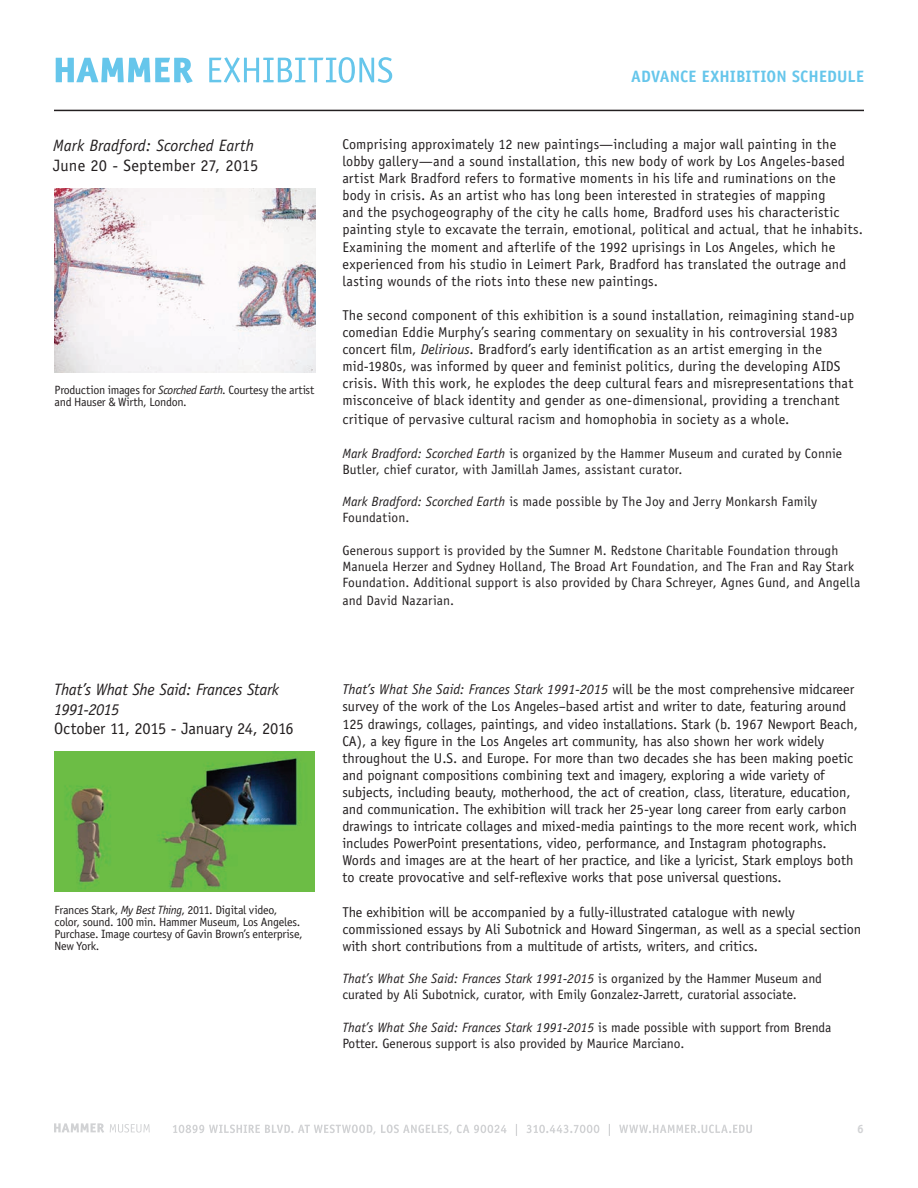
<style>
.page{position:relative;width:918px;height:1188px;background:#fff}
.page>*{position:absolute;margin:0;border:0;box-sizing:border-box;transform-origin:0 0}
.t1{font:italic 16.5px/19.8px "Officina Sans";letter-spacing:-.01em;color:#231f20}
.t2{font:16.5px "Officina Sans";letter-spacing:-.005em;color:#231f20}
.t3{font:700 16.5px "Officina Sans";letter-spacing:.01em;color:#66c6eb}
.t4{font:14.25px/17.1px "Officina Sans";color:#231f20}
.t5{font:13.5px/16.2px "Officina Sans";letter-spacing:.005em;color:#231f20}
.t6{font:12px/12px "Officina Sans";letter-spacing:-.025em;color:#231f20}
.t7{font:700 12px "Officina Sans";color:#d1d2d4}
.s1{font-style:italic}
</style>
<div class="page">
<svg style="left:54px;top:1123px;width:96px;height:10px"></svg>
<svg style="left:173px;top:1124px;width:579px;height:12px"></svg>
<hr style="left:54px;top:110px;width:810px;height:1px;background:#231f20">
<svg style="left:56px;top:57px;width:336px;height:26px"></svg>
<img style="left:55px;top:188px;width:261px;height:184px">
<img style="left:55px;top:751px;width:260px;height:141px">
<p class="t1" style="left:53px;top:136px;width:202px">Mark Bradford: Scorched Earth</p>
<p class="t2" style="left:53px;top:156px;width:207px">June 20 - September 27, 2015</p>
<p class="t6" style="left:55px;top:384px;width:261px">Production images for <span class="s1">Scorched Earth</span>. Courtesy the artist and Hauser &amp; Wirth, London.</p>
<p class="t3" style="left:631px;top:66px;width:234px">ADVANCE EXHIBITION SCHEDULE</p>
<p class="t4" style="left:342px;top:136px;width:522px">Comprising approximately 12 new paintings—including a major wall painting in the lobby gallery—and a sound installation, this new body of work by Los Angeles-based artist Mark Bradford refers to formative moments in his life and ruminations on the body in crisis. As an artist who has long been interested in strategies of mapping<br>and the psychogeography of the city he calls home, Bradford uses his characteristic painting style to excavate the terrain, emotional, political and actual, that he inhabits.<br>Examining the moment and afterlife of the 1992 uprisings in Los Angeles, which he experienced from his studio in Leimert Park, Bradford has translated the outrage and lasting wounds of the riots into these new paintings.</p>
<p class="t4" style="left:342px;top:307px;width:513px">The second component of this exhibition is a sound installation, reimagining stand-up comedian Eddie Murphy’s searing commentary on sexuality in his controversial 1983 concert film, <span class="s1">Delirious</span>. Bradford’s early identification as an artist emerging in the mid-1980s, was informed by queer and feminist politics, during the developing AIDS crisis. With this work, he explodes the deep cultural fears and misrepresentations that misconceive of black identity and gender as one-dimensional, providing a trenchant</p>
<p class="t4" style="left:342px;top:411px;width:449px">critique of pervasive cultural racism and homophobia in society as a whole.</p>
<p class="t5" style="left:342px;top:445px;width:501px"><span class="s1">Mark Bradford: Scorched Earth</span> is organized by the Hammer Museum and curated by Connie<br>Butler, chief curator, with Jamillah James, assistant curator.</p>
<p class="t5" style="left:342px;top:494px;width:476px"><span class="s1">Mark Bradford: Scorched Earth</span> is made possible by The Joy and Jerry Monkarsh Family<br>Foundation.</p>
<p class="t5" style="left:342px;top:542px;width:519px">Generous support is provided by the Sumner M. Redstone Charitable Foundation through<br>Manuela Herzer and Sydney Holland, The Broad Art Foundation, and The Fran and Ray Stark<br>Foundation. Additional support is also provided by Chara Schreyer, Agnes Gund, and Angella</p>
<p class="t5" style="left:342px;top:593px;width:113px">and David Nazarian.</p>
<p class="t1" style="left:54px;top:679px;width:226px">That’s What She Said: Frances Stark<br>1991-2015</p>
<p class="t2" style="left:54px;top:719px;width:241px">October 11, 2015 - January 24, 2016</p>
<p class="t6" style="left:55px;top:903px;width:250px">Frances Stark, <span class="s1">My Best Thing</span>, 2011. Digital video, color, sound. 100 min. Hammer Museum, Los Angeles.<br>Purchase. Image courtesy of Gavin Brown’s enterprise, New York.</p>
<p class="t4" style="left:342px;top:681px;width:517px"><span class="s1">That’s What She Said: Frances Stark 1991-2015</span> will be the most comprehensive midcareer survey of the work of the Los Angeles–based artist and writer to date, featuring around 125 drawings, collages, paintings, and video installations. Stark (b. 1967 Newport Beach, CA), a key figure in the Los Angeles art community, has also shown her work widely throughout the U.S. and Europe. For more than two decades she has been making poetic and poignant compositions combining text and imagery, exploring a wide variety of subjects, including beauty, motherhood, the act of creation, class, literature, education, and communication. The exhibition will track her 25-year long career from early carbon drawings to intricate collages and mixed-media paintings to the more recent work, which includes PowerPoint presentations, video, performance, and Instagram photographs.<br>Words and images are at the heart of her practice, and like a lyricist, Stark employs both to create provocative and self-reflexive works that pose universal questions.</p>
<p class="t4" style="left:342px;top:903px;width:520px">The exhibition will be accompanied by a fully-illustrated catalogue with newly commissioned essays by Ali Subotnick and Howard Singerman, as well as a special section with short contributions from a multitude of artists, writers, and critics.</p>
<p class="t5" style="left:342px;top:971px;width:481px"><span class="s1">That’s What She Said: Frances Stark 1991-2015</span> is organized by the Hammer Museum and curated by Ali Subotnick, curator, with Emily Gonzalez-Jarrett, curatorial associate.</p>
<p class="t5" style="left:342px;top:1019px;width:490px"><span class="s1">That’s What She Said: Frances Stark 1991-2015</span> is made possible with support from Brenda<br>Potter. Generous support is also provided by Maurice Marciano.</p>
<p class="t7" style="left:857px;top:1121px;width:8px">6</p>
</div>
